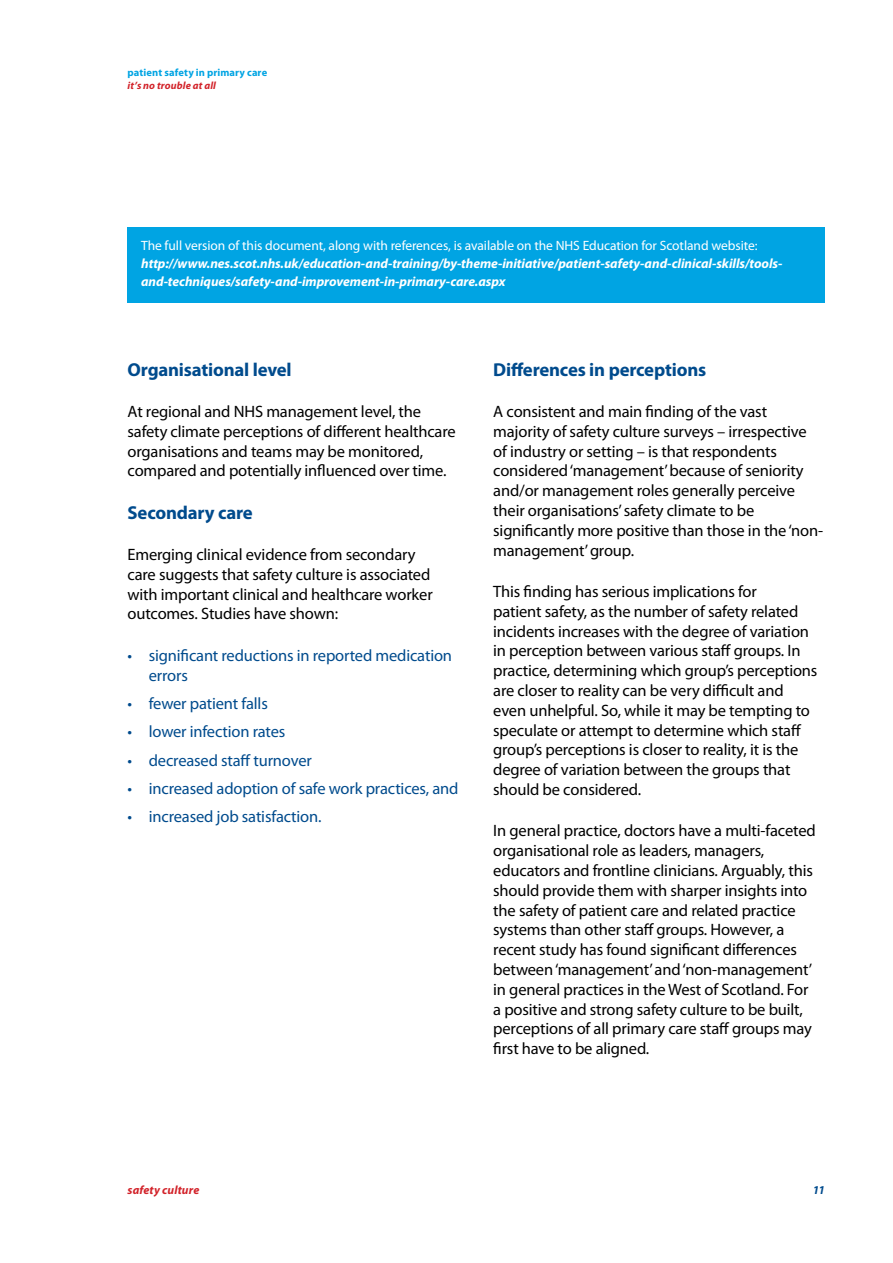
<style>
.page{position:relative;width:893px;height:1263px;background:#fff}
.page>*{position:absolute;margin:0;border:0;box-sizing:border-box;transform-origin:0 0}
.t1{font:700 18.75px "Myriad Pro";letter-spacing:-.01em;color:#004b8d}
.t2{font:16.5px/19.8px "Myriad Pro";letter-spacing:-.01em;color:#000}
.t3{font:16.5px/19.8px "Myriad Pro";letter-spacing:-.01em;color:#004b8d}
.t4{font:italic 700 13.5px/18px "Myriad Pro";letter-spacing:-.005em;color:#fff}
.t5{font:13.5px "Myriad Pro";letter-spacing:-.005em;color:#fff}
.t6{font:italic 700 12px "Myriad Pro";letter-spacing:.01em;color:#d2232a}
.t7{font:italic 700 12px "Myriad Pro";color:#004b8d}
.t8{font:700 10.5px "Myriad Pro";letter-spacing:.01em;color:#00a4e3}
.t9{font:italic 700 10.5px "Myriad Pro";letter-spacing:.015em;color:#d2232a}
</style>
<div class="page">
<div style="left:128px;top:227px;width:697px;height:76px;background:#00a4e3"></div>
<p class="t8" style="left:128px;top:66px;width:141px">patient safety in primary care</p>
<p class="t9" style="left:128px;top:78px;width:90px">it’s no trouble at all</p>
<p class="t5" style="left:141px;top:237px;width:618px">The full version of this document, along with references, is available on the NHS Education for Scotland website:</p>
<p class="t4" style="left:141px;top:254px;width:643px">http://www.nes.scot.nhs.uk/education-and-training/by-theme-initiative/patient-safety-and-clinical-skills/tools&shy;and-techniques/safety-and-improvement-in-primary-care.aspx</p>
<p class="t1" style="left:128px;top:357px;width:166px">Organisational level</p>
<p class="t2" style="left:128px;top:401px;width:330px">At regional and NHS management level, the safety climate perceptions of different healthcare organisations and teams may be monitored, compared and potentially influenced over time.</p>
<p class="t1" style="left:128px;top:500px;width:127px">Secondary care</p>
<p class="t2" style="left:128px;top:544px;width:307px">Emerging clinical evidence from secondary care suggests that safety culture is associated with important clinical and healthcare worker outcomes. Studies have shown:</p>
<p class="t3" style="left:149px;top:645px;width:305px;text-indent:-21px">• significant reductions in reported medication errors</p>
<p class="t3" style="left:128px;top:693px;width:142px">• fewer patient falls</p>
<p class="t3" style="left:128px;top:721px;width:159px">• lower infection rates</p>
<p class="t3" style="left:128px;top:750px;width:186px">• decreased staff turnover</p>
<p class="t3" style="left:128px;top:778px;width:332px">• increased adoption of safe work practices, and</p>
<p class="t3" style="left:128px;top:806px;width:195px">• increased job satisfaction.</p>
<p class="t1" style="left:493px;top:357px;width:214px">Differences in perceptions</p>
<p class="t2" style="left:493px;top:401px;width:331px">A consistent and main finding of the vast majority of safety culture surveys – irrespective of industry or setting – is that respondents considered ‘management’ because of seniority and/or management roles generally perceive their organisations’ safety climate to be significantly more positive than those in the ‘non&shy;management’ group.</p>
<p class="t2" style="left:493px;top:581px;width:326px">This finding has serious implications for<br>patient safety, as the number of safety related incidents increases with the degree of variation in perception between various staff groups. In practice, determining which group’s perceptions are closer to reality can be very difficult and even unhelpful. So, while it may be tempting to speculate or attempt to determine which staff group’s perceptions is closer to reality, it is the degree of variation between the groups that should be considered.</p>
<p class="t2" style="left:493px;top:821px;width:324px">In general practice, doctors have a multi-faceted organisational role as leaders, managers, educators and frontline clinicians. Arguably, this should provide them with sharper insights into the safety of patient care and related practice systems than other staff groups. However, a recent study has found significant differences between ‘management’ and ‘non-management’ in general practices in the West of Scotland. For a positive and strong safety culture to be built, perceptions of all primary care staff groups may first have to be aligned.</p>
<p class="t6" style="left:128px;top:1182px;width:73px">safety culture</p>
<p class="t7" style="left:813px;top:1182px;width:14px">11</p>
</div>
